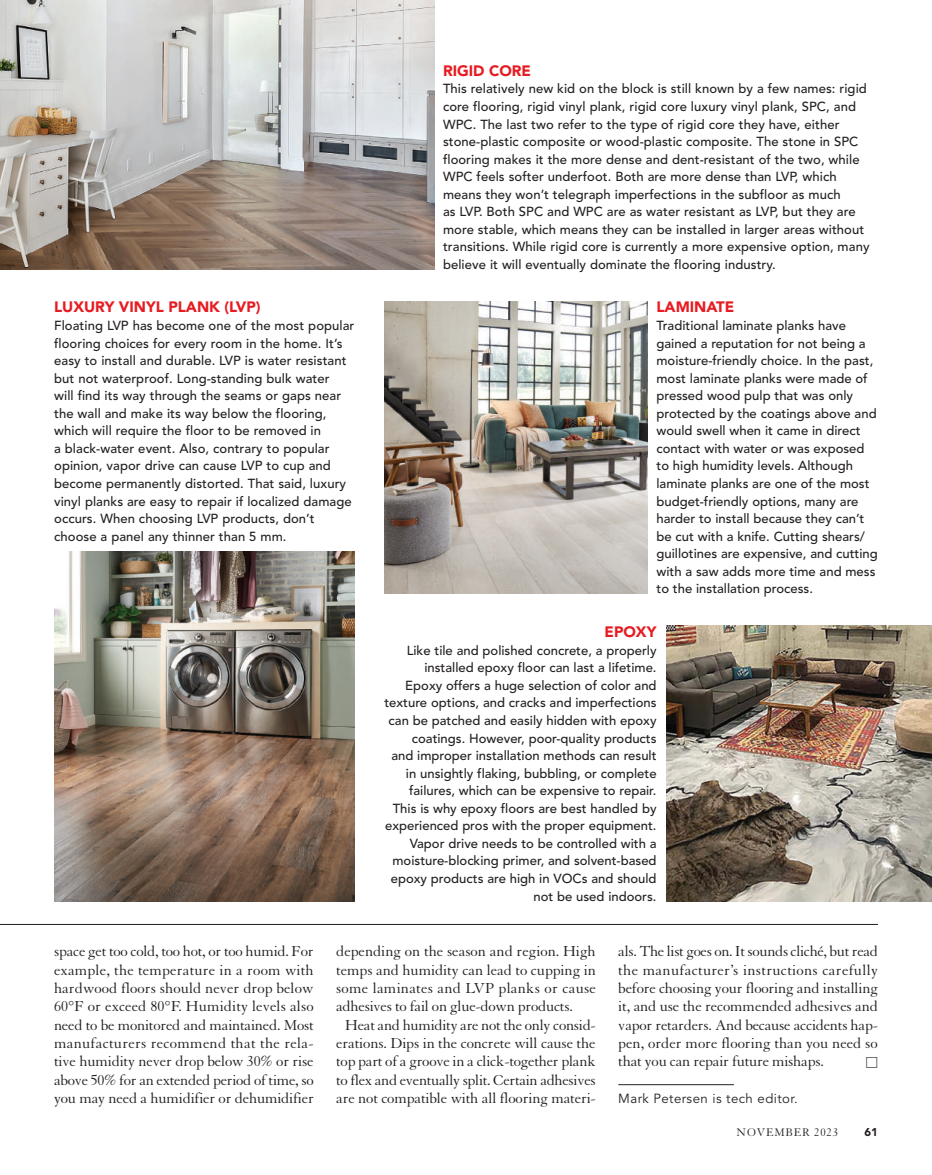
<style>
.page{position:relative;width:932px;height:1175px;background:#fff}
.page>*{position:absolute;margin:0;border:0;box-sizing:border-box;transform-origin:0 0}
.t1{font:15.75px/18.3px "Granjon LT Std";letter-spacing:-.01em;color:#231f20;text-align:justify}
.t2{font:15.75px "Granjon LT Std";letter-spacing:.015em;color:#231f20}
.t3{font:900 15px "Avenir LT Std";color:#e71b22}
.t4{font:13.5px "Universal Std Newswith Comm Pi";color:#231f20}
.t5{font:13.2px "Avenir LT Std";letter-spacing:.03em;color:#231f20}
.t6{font:500 13.05px/17.5px "Avenir LT Std";letter-spacing:.005em;color:#231f20}
.t7{font:12px "Granjon LT Std";letter-spacing:.07em;color:#231f20}
.t8{font:900 11.25px "Avenir LT Std";color:#231f20}
</style>
<div class="page">
<img style="left:54px;top:551px;width:300px;height:350px">
<img style="left:384px;top:301px;width:263px;height:292px">
<img style="left:666px;top:626px;width:266px;height:275px">
<img style="left:0;top:0;width:434px;height:269px">
<hr style="left:618px;top:1084px;width:116px;height:1px;background:#231f20">
<hr style="left:0;top:924px;width:878px;height:1px;background:#231f20">
<p class="t3" style="left:54px;top:298px;width:208px">LUXURY VINYL PLANK (LVP)</p>
<p class="t6" style="left:54px;top:317px;width:302px">Floating LVP has become one of the most popular flooring choices for every room in the home. It’s easy to install and durable. LVP is water resistant but not waterproof. Long-standing bulk water<br>will find its way through the seams or gaps near the wall and make its way below the flooring, which will require the floor to be removed in<br>a black-water event. Also, contrary to popular opinion, vapor drive can cause LVP to cup and become permanently distorted. That said, luxury vinyl planks are easy to repair if localized damage occurs. When choosing LVP products, don’t choose a panel any thinner than 5 mm.</p>
<p class="t3" style="left:443px;top:62px;width:90px">RIGID CORE</p>
<p class="t6" style="left:443px;top:80px;width:428px">This relatively new kid on the block is still known by a few names: rigid core flooring, rigid vinyl plank, rigid core luxury vinyl plank, SPC, and WPC. The last two refer to the type of rigid core they have, either stone-plastic composite or wood-plastic composite. The stone in SPC flooring makes it the more dense and dent-resistant of the two, while WPC feels softer underfoot. Both are more dense than LVP, which means they won’t telegraph imperfections in the subfloor as much<br>as LVP. Both SPC and WPC are as water resistant as LVP, but they are more stable, which means they can be installed in larger areas without transitions. While rigid core is currently a more expensive option, many believe it will eventually dominate the flooring industry.</p>
<p class="t3" style="left:656px;top:298px;width:79px">LAMINATE</p>
<p class="t6" style="left:656px;top:317px;width:223px">Traditional laminate planks have gained a reputation for not being a moisture-friendly choice. In the past, most laminate planks were made of pressed wood pulp that was only protected by the coatings above and would swell when it came in direct contact with water or was exposed to high humidity levels. Although laminate planks are one of the most budget-friendly options, many are harder to install because they can’t be cut with a knife. Cutting shears/ guillotines are expensive, and cutting with a saw adds more time and mess to the installation process.</p>
<p class="t3" style="left:604px;top:623px;width:53px">EPOXY</p>
<p class="t6" style="left:384px;top:641px;width:274px;text-align:right">Like tile and polished concrete, a properly installed epoxy floor can last a lifetime.<br>Epoxy offers a huge selection of color and texture options, and cracks and imperfections can be patched and easily hidden with epoxy coatings. However, poor-quality products<br>and improper installation methods can result in unsightly flaking, bubbling, or complete failures, which can be expensive to repair.<br>This is why epoxy floors are best handled by experienced pros with the proper equipment.<br>Vapor drive needs to be controlled with a moisture-blocking primer, and solvent-based epoxy products are high in VOCs and should not be used indoors.</p>
<p class="t1" style="left:54px;top:942px;width:261px">space get too cold, too hot, or too humid. For example, the temperature in a room with hardwood floors should never drop below 60°F or exceed 80°F. Humidity levels also need to be monitored and maintained. Most manufacturers recommend that the rela&shy;tive humidity never drop below 30% or rise above 50% for an extended period of time, so you may need a humidifier or dehumidifier</p>
<p class="t1" style="left:336px;top:942px;width:261px">depending on the season and region. High</p>
<p class="t1" style="left:336px;top:961px;width:261px">temps and humidity can lead to cupping in</p>
<p class="t2" style="left:336px;top:979px;width:261px">some laminates and LVP planks or cause</p>
<p class="t1" style="left:336px;top:997px;width:238px">adhesives to fail on glue-down products.</p>
<p class="t1" style="left:345px;top:1016px;width:252px">Heat and humidity are not the only consid-</p>
<p class="t1" style="left:336px;top:1034px;width:261px">erations. Dips in the concrete will cause the</p>
<p class="t1" style="left:336px;top:1052px;width:261px">top part of a groove in a click-together plank</p>
<p class="t1" style="left:336px;top:1070px;width:261px">to flex and eventually split. Certain adhesives</p>
<p class="t1" style="left:336px;top:1089px;width:261px">are not compatible with all flooring materi-</p>
<p class="t1" style="left:618px;top:942px;width:261px">als. The list goes on. It sounds cliché, but read the manufacturer’s instructions carefully before choosing your flooring and installing it, and use the recommended adhesives and vapor retarders. And because accidents hap&shy;pen, order more flooring than you need so that you can repair future mishaps.</p>
<p class="t4" style="left:865px;top:1057px;width:14px">□</p>
<p class="t5" style="left:618px;top:1090px;width:181px">Mark Petersen is tech editor.</p>
<p class="t7" style="left:736px;top:1126px;width:103px">NOVEMBER 2023</p>
<p class="t8" style="left:864px;top:1125px;width:15px">61</p>
</div>
